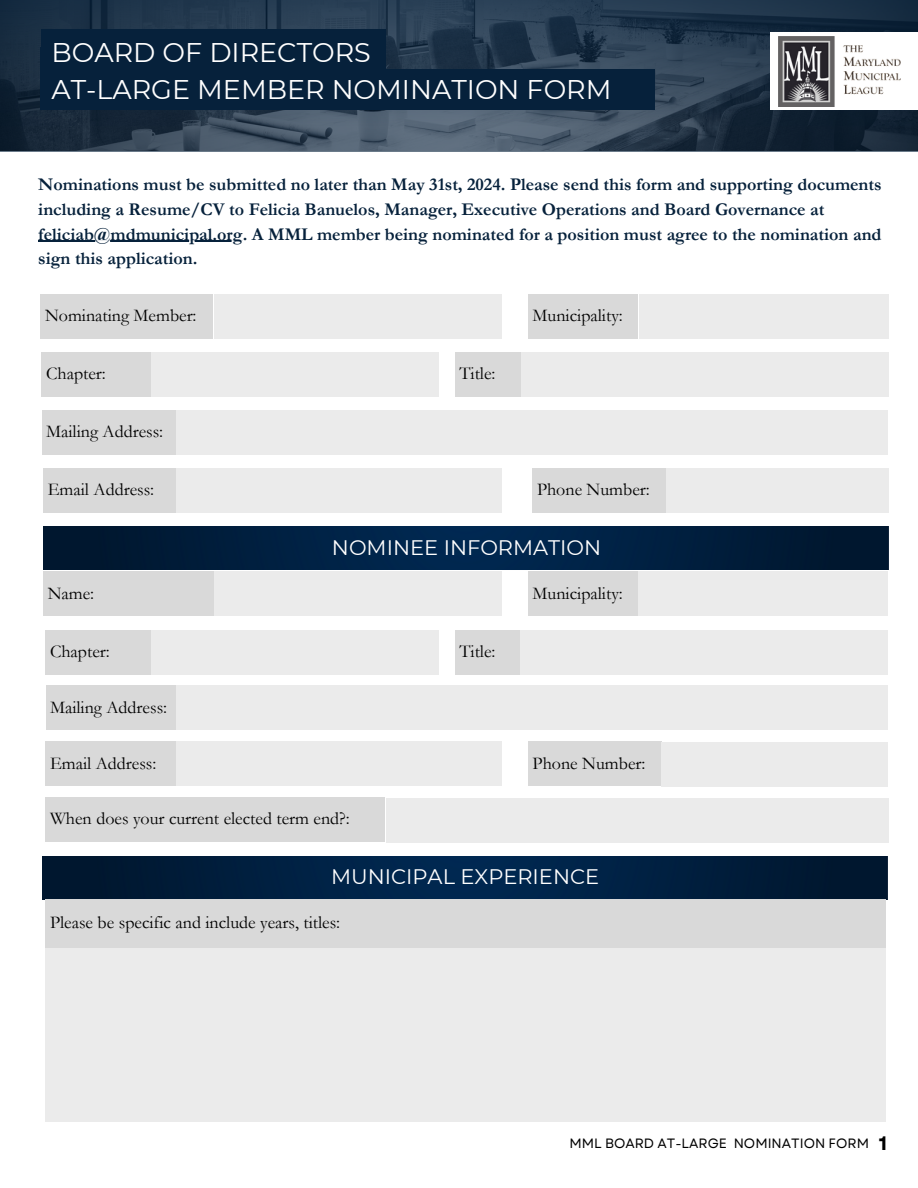
<style>
.page{position:relative;width:918px;height:1188px;background:#fff}
.page>*{position:absolute;margin:0;border:0;box-sizing:border-box;transform-origin:0 0}
.t1{font:27px/37.2px "Montserrat";color:#fff}
.t2{font:21px "Montserrat";color:#fff}
.t3{font:700 19.5px "Garet";color:#000}
.t4{font:700 18px/24.8px "Garamond";color:#06213b}
.t5{font:18px "Garamond";color:#000}
.t6{font:13.5px "Garet";color:#000}
</style>
<div class="page">
<svg style="left:0;top:0;width:918px;height:151px;background:#2a3c4f"></svg>
<div style="left:42px;top:29px;width:344px;height:63px;background:#06213b"></div>
<div style="left:41px;top:47px;width:344px;height:63px;background:#06213b"></div>
<div style="left:375px;top:69px;width:279px;height:41px;background:#06213b"></div>
<div style="left:771px;top:33px;width:147px;height:77px;background:#fff"></div>
<img style="left:843px;top:45px;width:57px;height:50px">
<img style="left:779px;top:36px;width:56px;height:70px">
<div style="left:41px;top:294px;width:172px;height:44px;background:#d9d9d9"></div>
<div style="left:528px;top:294px;width:110px;height:44px;background:#d9d9d9"></div>
<div style="left:214px;top:294px;width:288px;height:44px;background:#ebebeb"></div>
<div style="left:455px;top:352px;width:65px;height:45px;background:#d9d9d9"></div>
<div style="left:42px;top:352px;width:109px;height:45px;background:#d9d9d9"></div>
<div style="left:639px;top:294px;width:249px;height:44px;background:#ebebeb"></div>
<div style="left:151px;top:352px;width:288px;height:45px;background:#ebebeb"></div>
<div style="left:521px;top:352px;width:367px;height:45px;background:#ebebeb"></div>
<div style="left:42px;top:410px;width:135px;height:45px;background:#d9d9d9"></div>
<div style="left:177px;top:410px;width:711px;height:45px;background:#ebebeb"></div>
<div style="left:43px;top:468px;width:134px;height:45px;background:#d9d9d9"></div>
<div style="left:177px;top:468px;width:325px;height:45px;background:#ebebeb"></div>
<div style="left:533px;top:468px;width:133px;height:45px;background:#d9d9d9"></div>
<div style="left:666px;top:468px;width:222px;height:45px;background:#ebebeb"></div>
<div style="left:43px;top:572px;width:172px;height:44px;background:#d9d9d9"></div>
<div style="left:214px;top:572px;width:288px;height:44px;background:#ebebeb"></div>
<div style="left:528px;top:572px;width:110px;height:44px;background:#d9d9d9"></div>
<div style="left:638px;top:572px;width:250px;height:44px;background:#ebebeb"></div>
<div style="left:46px;top:630px;width:109px;height:44px;background:#d9d9d9"></div>
<div style="left:151px;top:630px;width:288px;height:44px;background:#ebebeb"></div>
<div style="left:455px;top:630px;width:65px;height:44px;background:#d9d9d9"></div>
<div style="left:520px;top:630px;width:368px;height:44px;background:#ebebeb"></div>
<img style="left:43px;top:526px;width:845px;height:43px">
<hr style="left:38px;top:241px;width:205px;height:1px;background:#06213b">
<div style="left:46px;top:686px;width:134px;height:44px;background:#d9d9d9"></div>
<div style="left:177px;top:686px;width:711px;height:44px;background:#ebebeb"></div>
<div style="left:46px;top:742px;width:133px;height:44px;background:#d9d9d9"></div>
<div style="left:177px;top:742px;width:325px;height:44px;background:#ebebeb"></div>
<div style="left:528px;top:742px;width:133px;height:44px;background:#d9d9d9"></div>
<div style="left:661px;top:742px;width:227px;height:45px;background:#ebebeb"></div>
<img style="left:43px;top:856px;width:844px;height:43px">
<div style="left:46px;top:900px;width:840px;height:48px;background:#d9d9d9"></div>
<div style="left:46px;top:948px;width:840px;height:173px;background:#ebebeb"></div>
<div style="left:46px;top:797px;width:339px;height:45px;background:#d9d9d9"></div>
<div style="left:386px;top:798px;width:502px;height:44px;background:#ebebeb"></div>
<h2 class="t1" style="left:51px;top:33px;width:562px">BOARD OF DIRECTORS<br>AT-LARGE MEMBER NOMINATION FORM</h2>
<h4 class="t4" style="left:38px;top:172px;width:845px">Nominations must be submitted no later than May 31st, 2024. Please send this form and supporting documents including a Resume/CV to Felicia Banuelos, Manager, Executive Operations and Board Governance at</h4>
<h4 class="t4" style="left:38px;top:222px;width:845px">feliciab@mdmunicipal.org. A MML member being nominated for a position must agree to the nomination and sign this application.</h4>
<h1 class="t5" style="left:45px;top:305px;width:153px">Nominating Member:</h1>
<p class="t5" style="left:533px;top:305px;width:92px">Municipality:</p>
<h3 class="t5" style="left:46px;top:364px;width:61px">Chapter:</h3>
<p class="t5" style="left:460px;top:364px;width:37px">Title:</p>
<h4 class="t5" style="left:46px;top:422px;width:119px">Mailing Address:</h4>
<h4 class="t5" style="left:48px;top:480px;width:108px">Email Address:</h4>
<h4 class="t5" style="left:537px;top:480px;width:114px">Phone Number:</h4>
<h4 class="t2" style="left:332px;top:535px;width:271px">NOMINEE INFORMATION</h4>
<h4 class="t5" style="left:48px;top:583px;width:48px">Name:</h4>
<h4 class="t5" style="left:533px;top:583px;width:92px">Municipality:</h4>
<h4 class="t5" style="left:50px;top:641px;width:61px">Chapter:</h4>
<h4 class="t5" style="left:460px;top:641px;width:37px">Title:</h4>
<h4 class="t5" style="left:50px;top:697px;width:119px">Mailing Address:</h4>
<h4 class="t5" style="left:50px;top:753px;width:108px">Email Address:</h4>
<h4 class="t5" style="left:533px;top:753px;width:114px">Phone Number:</h4>
<p class="t5" style="left:50px;top:809px;width:301px">When does your current elected term end?:</p>
<h2 class="t2" style="left:331px;top:863px;width:270px">MUNICIPAL EXPERIENCE</h2>
<h4 class="t5" style="left:50px;top:912px;width:292px">Please be specific and include years, titles:</h4>
<h4 class="t6" style="left:569px;top:1133px;width:301px">MML BOARD AT-LARGE NOMINATION FORM</h4>
<h4 class="t3" style="left:879px;top:1129px;width:10px">1</h4>
</div>
